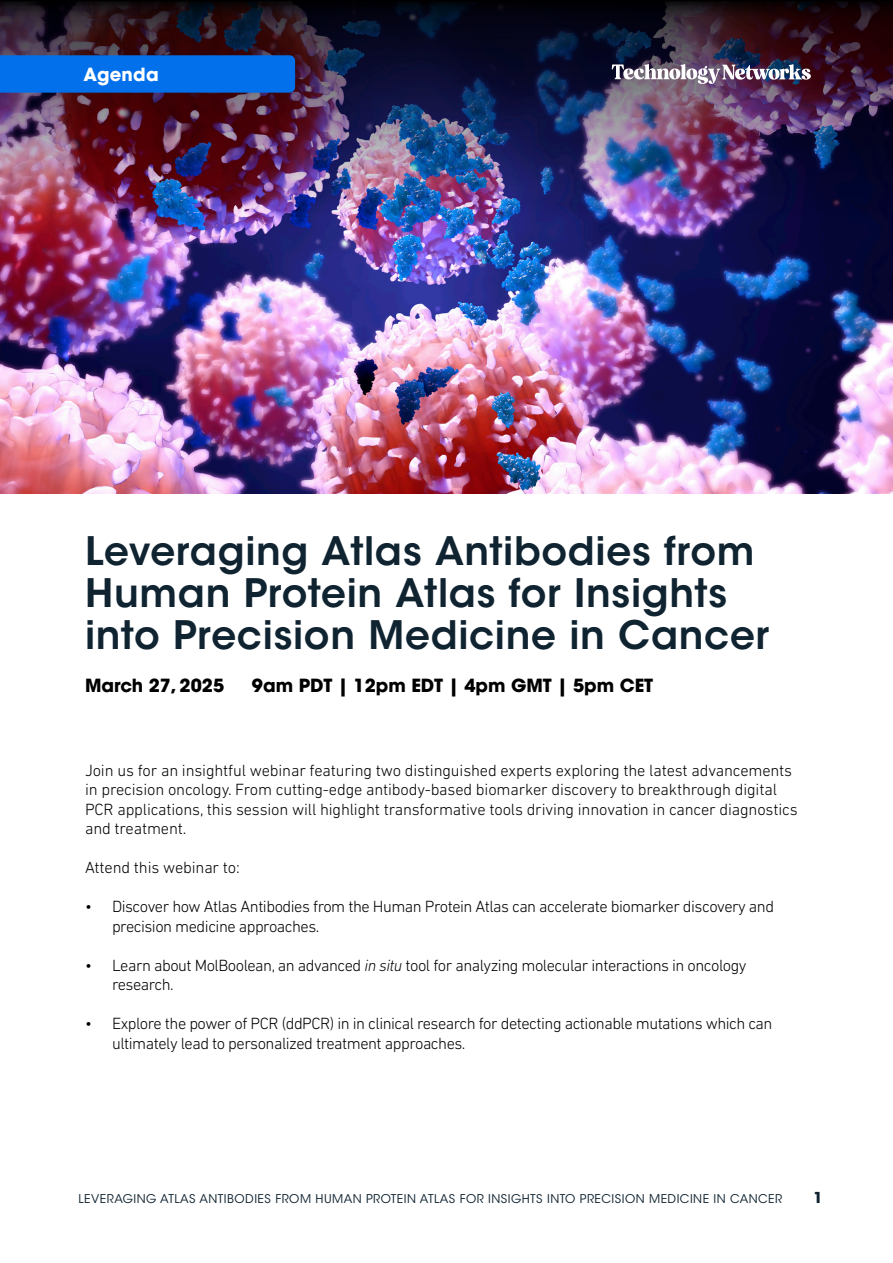
<style>
.page{position:relative;width:893px;height:1263px;background:#fff}
.page>*{position:absolute;margin:0;border:0;box-sizing:border-box;transform-origin:0 0}
.Hed_26pt{font:600 39px/42px "ITC Avant Garde Std";letter-spacing:.015em;color:#0f2331}
.BodyCopy_11pt{font:700 18px "ITC Avant Garde Std";color:#000}
.t1{font:700 18px "ITC Avant Garde Std";letter-spacing:.015em;color:#fff}
.BodyCopy_11pt-2{font:300 16.5px/19.5px "DIN Next LT Pro";letter-spacing:-.03em;color:#000}
.BodyCopy_11pt-3{font:300 16.5px/19.5px "DIN Next LT Pro";letter-spacing:-.01em;color:#000}
.t2{font:700 15px "ITC Avant Garde Std";color:#0f2331}
.t3{font:12px "ITC Avant Garde Std";letter-spacing:.04em;color:#0f2331}
.s1{font-style:italic}
</style>
<div class="page">
<img style="left:0;top:259px;width:893px;height:234px">
<img style="left:0;top:0;width:893px;height:259px">
<div style="left:0;top:11px;width:338px;height:126px;background:#0f2331;opacity:.15"></div>
<div style="left:0;top:55px;width:295px;height:38px;background:#0270ea"></div>
<img style="left:612px;top:64px;width:199px;height:20px">
<p class="t1" style="left:83px;top:63px;width:77px">Agenda</p>
<p class="Hed_26pt" style="left:85px;top:529px;width:685px">Leveraging Atlas Antibodies from<br>Human Protein Atlas for Insights into Precision Medicine in Cancer</p>
<p class="BodyCopy_11pt" style="left:85px;top:674px;width:141px">March 27, 2025</p>
<p class="BodyCopy_11pt" style="left:252px;top:674px;width:403px">9am PDT | 12pm EDT | 4pm GMT | 5pm CET</p>
<p class="BodyCopy_11pt-3" style="left:85px;top:760px;width:714px">Join us for an insightful webinar featuring two distinguished experts exploring the latest advancements in precision oncology. From cutting-edge antibody-based biomarker discovery to breakthrough digital PCR applications, this session will highlight transformative tools driving innovation in cancer diagnostics and treatment.</p>
<p class="BodyCopy_11pt-3" style="left:85px;top:857px;width:156px">Attend this webinar to:</p>
<p class="BodyCopy_11pt-2" style="left:112px;top:896px;width:664px;text-indent:-27px">• Discover how Atlas Antibodies from the Human Protein Atlas can accelerate biomarker discovery and precision medicine approaches.</p>
<p class="BodyCopy_11pt-2" style="left:112px;top:955px;width:636px;text-indent:-27px">• Learn about MolBoolean, an advanced <span class="s1">in situ</span> tool for analyzing molecular interactions in oncology research.</p>
<p class="BodyCopy_11pt-2" style="left:112px;top:1013px;width:662px;text-indent:-27px">• Explore the power of PCR (ddPCR) in in clinical research for detecting actionable mutations which can ultimately lead to personalized treatment approaches.</p>
<p class="t3" style="left:78px;top:1191px;width:705px">LEVERAGING ATLAS ANTIBODIES FROM HUMAN PROTEIN ATLAS FOR INSIGHTS INTO PRECISION MEDICINE IN CANCER</p>
<p class="t2" style="left:813px;top:1188px;width:11px">1</p>
</div>
